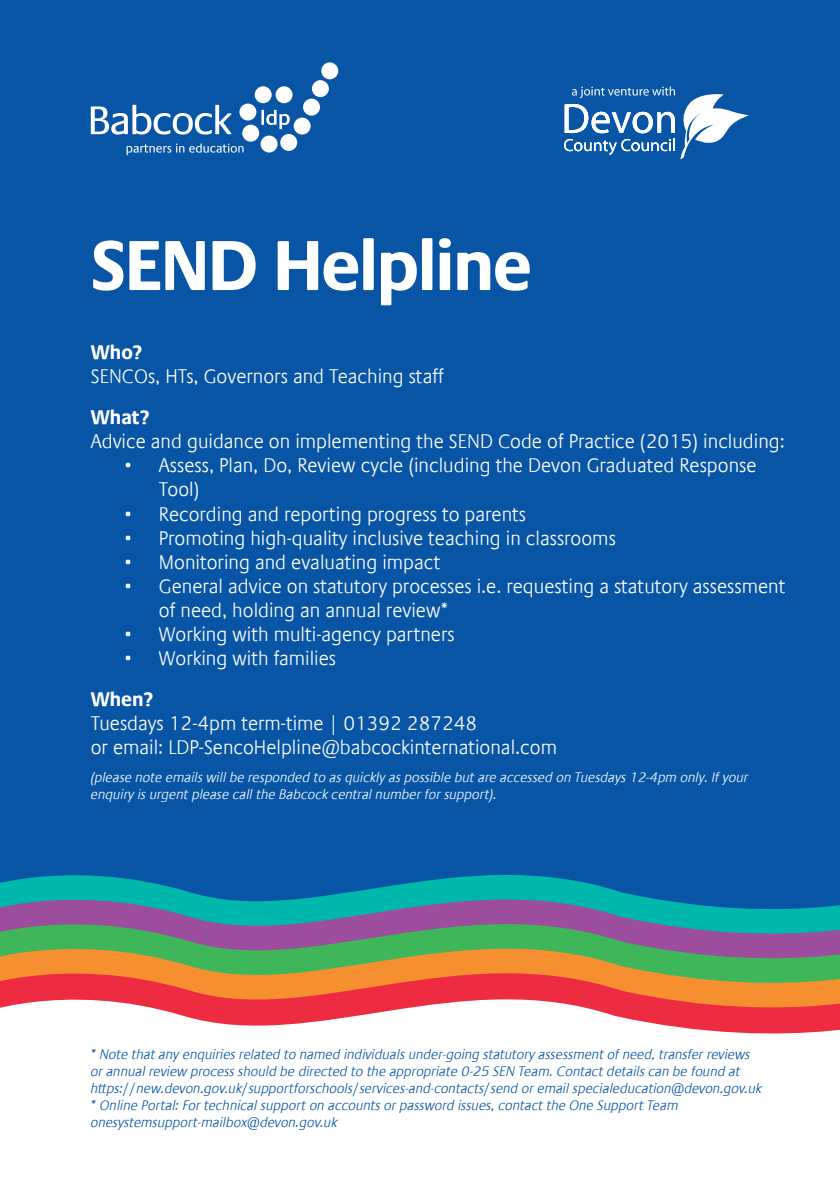
<style>
.page{position:relative;width:840px;height:1191px;background:#fff}
.page>*{position:absolute;margin:0;border:0;box-sizing:border-box;transform-origin:0 0}
.t1{font:700 72px "Praxis Com";letter-spacing:-.025em;color:#fff;scale:.95 1}
.t2{font:300 20px/24px "Praxis Com";color:#fff;scale:.95 1}
.t3{font:700 20px "Praxis Com";color:#fff;scale:.95 1}
.t4{font:italic 300 14px/16.8px "Praxis Com";color:#0855a6;scale:.95 1}
.t5{font:italic 300 14px/16.8px "Praxis Com";color:#fff;scale:.95 1}
</style>
<div class="page">
<div style="left:0;top:0;width:839px;height:952px;background:#0855a6"></div>
<svg style="left:126px;top:143px;width:117px;height:12px"></svg>
<svg style="left:91px;top:105px;width:140px;height:30px"></svg>
<div style="left:321px;top:62px;width:17px;height:17px;background:#fff;border-radius:50%"></div>
<div style="left:312px;top:80px;width:17px;height:17px;background:#fff;border-radius:50%"></div>
<div style="left:303px;top:99px;width:17px;height:17px;background:#fff;border-radius:50%"></div>
<div style="left:293px;top:118px;width:17px;height:16px;background:#fff;border-radius:50%"></div>
<div style="left:280px;top:134px;width:17px;height:17px;background:#fff;border-radius:50%"></div>
<div style="left:260px;top:136px;width:17px;height:16px;background:#fff;border-radius:50%"></div>
<div style="left:242px;top:125px;width:17px;height:17px;background:#fff;border-radius:50%"></div>
<div style="left:239px;top:104px;width:17px;height:17px;background:#fff;border-radius:50%"></div>
<div style="left:254px;top:86px;width:17px;height:17px;background:#fff;border-radius:50%"></div>
<div style="left:275px;top:86px;width:17px;height:17px;background:#fff;border-radius:50%"></div>
<hr style="left:261px;top:110px;width:3px;height:15px;background:#fff">
<svg style="left:266px;top:110px;width:23px;height:19px"></svg>
<svg style="left:564px;top:86px;width:184px;height:73px"></svg>
<svg style="left:0;top:877px;width:667px;height:24px"></svg>
<svg style="left:0;top:901px;width:839px;height:25px;background:#4b7fa3"></svg>
<svg style="left:0;top:926px;width:839px;height:24px;background:#68857c"></svg>
<svg style="left:0;top:950px;width:839px;height:84px"></svg>
<div style="left:181px;top:862px;width:166px;height:18px;background:#0855a6"></div>
<div style="left:628px;top:863px;width:211px;height:25px;background:#0855a6"></div>
<h1 class="t1" style="left:91px;top:223px;width:465px">SEND Helpline</h1>
<p class="t3" style="left:91px;top:341px;width:56px">Who?</p>
<p class="t2" style="left:91px;top:365px;width:373px">SENCOs, HTs, Governors and Teaching staff</p>
<p class="t3" style="left:91px;top:406px;width:63px">What?</p>
<p class="t2" style="left:91px;top:430px;width:731px">Advice and guidance on implementing the SEND Code of Practice (2015) including:</p>
<p class="t2" style="left:159px;top:454px;width:630px;text-indent:-34px">• Assess, Plan, Do, Review cycle (including the Devon Graduated Response<br>Tool)</p>
<p class="t2" style="left:125px;top:502px;width:423px">• Recording and reporting progress to parents</p>
<p class="t2" style="left:125px;top:526px;width:518px">• Promoting high-quality inclusive teaching in classrooms</p>
<p class="t2" style="left:125px;top:550px;width:333px">• Monitoring and evaluating impact</p>
<p class="t2" style="left:159px;top:574px;width:660px;text-indent:-34px">• General advice on statutory processes i.e. requesting a statutory assessment of need, holding an annual review*</p>
<p class="t2" style="left:125px;top:622px;width:348px">• Working with multi-agency partners</p>
<p class="t2" style="left:125px;top:646px;width:224px">• Working with families</p>
<p class="t3" style="left:91px;top:687px;width:67px">When?</p>
<p class="t2" style="left:91px;top:711px;width:492px">Tuesdays 12-4pm term-time | 01392 287248<br>or email: LDP-SencoHelpline@babcockinternational.com</p>
<p class="t5" style="left:91px;top:768px;width:693px">(please note emails will be responded to as quickly as possible but are accessed on Tuesdays 12-4pm only. If your enquiry is urgent please call the Babcock central number for support).</p>
<p class="t4" style="left:91px;top:1046px;width:707px">* Note that any enquiries related to named individuals under-going statutory assessment of need, transfer reviews or annual review process should be directed to the appropriate 0-25 SEN Team. Contact details can be found at https://new.devon.gov.uk/supportforschools/services-and-contacts/send or email specialeducation@devon.gov.uk * Online Portal: For technical support on accounts or password issues, contact the One Support Team onesystemsupport-mailbox@devon.gov.uk</p>
</div>
